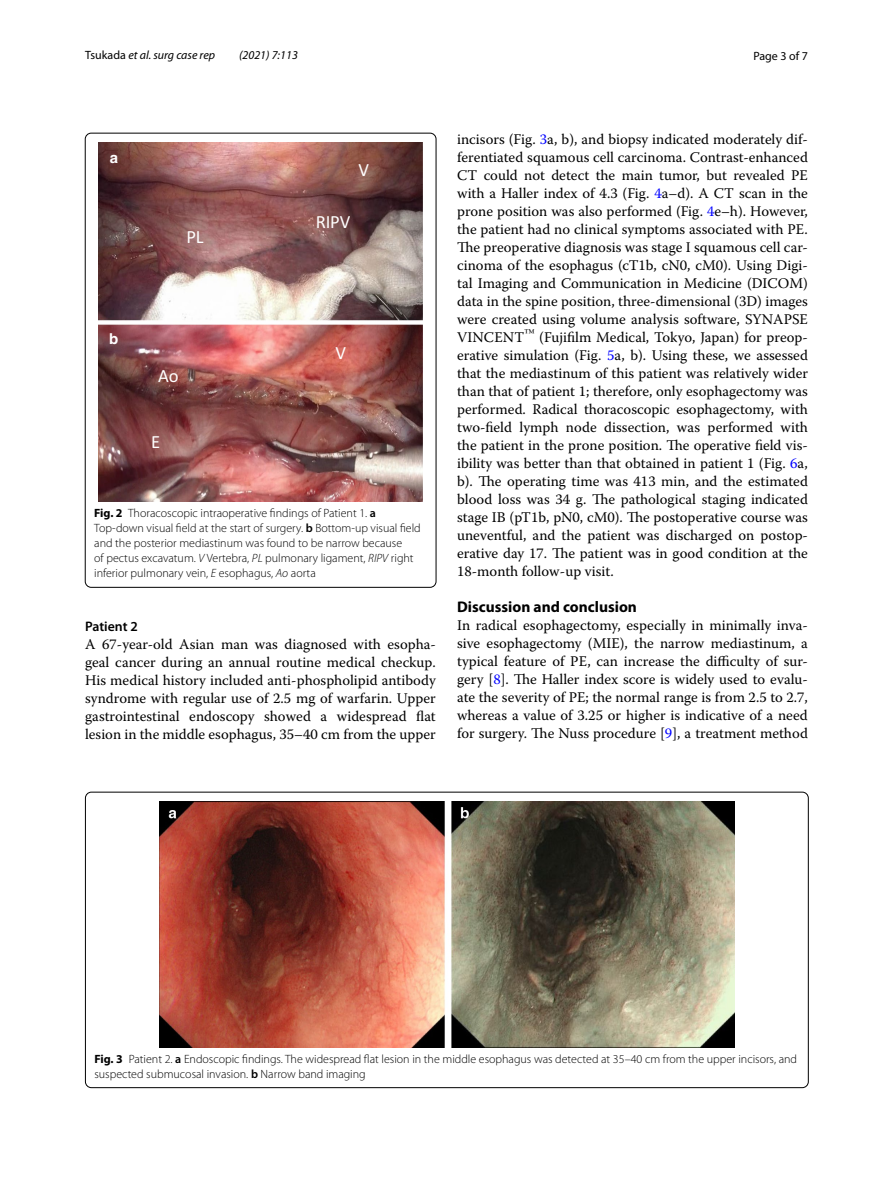
<style>
.page{position:relative;width:893px;height:1187px;background:#fff}
.page>*{position:absolute;margin:0;border:0;box-sizing:border-box;transform-origin:0 0}
.t1{font:18.6px "Calibri";letter-spacing:-.005em;color:#fff}
.t2{font:700 15.45px "Myriad Pro";color:#000}
.t3{font:15px "Helvetica Bold 2";color:#fff}
.t4{font:14.7px/18px "Warnock Pro";color:#000;text-align:justify}
.t5{font:600 13.8px "Myriad Pro";letter-spacing:-.005em;color:#000}
.t6{font:300 12px/15px "Myriad Pro";color:#000}
.t7{font:italic 12px "Myriad Pro";color:#000}
.t8{font:12px "Myriad Pro";color:#000}
.s1{font-style:normal}
.s2{font-weight:700}
.s3{font-weight:600}
.s4{font-style:italic}
.s5{color:#00f}
</style>
<div class="page">
<img style="left:99px;top:142px;width:323px;height:360px">
<img style="left:160px;top:801px;width:574px;height:246px">
<p class="t7" style="left:85px;top:48px;width:132px"><span class="s1">Tsukada</span> et al. surg case rep</p>
<p class="t7" style="left:239px;top:48px;width:60px">(2021) 7:113</p>
<p class="t8" style="left:753px;top:48px;width:56px">Page 3 of 7</p>
<p class="t3" style="left:110px;top:149px;width:10px">a</p>
<p class="t1" style="left:186px;top:225px;width:19px">PL</p>
<p class="t3" style="left:109px;top:329px;width:11px">b</p>
<p class="t1" style="left:158px;top:364px;width:22px">Ao</p>
<p class="t1" style="left:151px;top:430px;width:11px">E</p>
<p class="t1" style="left:358px;top:158px;width:12px">V</p>
<p class="t1" style="left:316px;top:210px;width:36px">RIPV</p>
<p class="t1" style="left:335px;top:341px;width:12px">V</p>
<p class="t6" style="left:94px;top:506px;width:328px"><span class="s2">Fig. 2</span> Thoracoscopic intraoperative findings of Patient 1. <span class="s3">a </span>Top-down visual field at the start of surgery. <span class="s3">b</span> Bottom-up visual field and the posterior mediastinum was found to be narrow because<br>of pectus excavatum. <span class="s4">V</span> Vertebra, <span class="s4">PL</span> pulmonary ligament, <span class="s4">RIPV</span> right inferior pulmonary vein, <span class="s4">E</span> esophagus, <span class="s4">Ao</span> aorta</p>
<p class="t5" style="left:85px;top:617px;width:54px">Patient 2</p>
<p class="t4" style="left:85px;top:635px;width:352px">A 67-year-old Asian man was diagnosed with esopha&shy;geal cancer during an annual routine medical checkup.<br>His medical history included anti-phospholipid antibody syndrome with regular use of 2.5 mg of warfarin. Upper gastrointestinal endoscopy showed a widespread flat lesion in the middle esophagus, 35–40 cm from the upper</p>
<p class="t4" style="left:457px;top:130px;width:352px">incisors (Fig. <span class="s5">3</span>a, b), and biopsy indicated moderately dif&shy;ferentiated squamous cell carcinoma. Contrast-enhanced CT could not detect the main tumor, but revealed PE with a Haller index of 4.3 (Fig. <span class="s5">4</span>a–d). A CT scan in the prone position was also performed (Fig. <span class="s5">4</span>e–h). However, the patient had no clinical symptoms associated with PE.<br>The preoperative diagnosis was stage I squamous cell car&shy;cinoma of the esophagus (cT1b, cN0, cM0). Using Digi&shy;tal Imaging and Communication in Medicine (DICOM) data in the spine position, three-dimensional (3D) images were created using volume analysis software, SYNAPSE VINCENT<sup>™</sup> (Fujifilm Medical, Tokyo, Japan) for preop&shy;erative simulation (Fig. <span class="s5">5</span>a, b). Using these, we assessed that the mediastinum of this patient was relatively wider than that of patient 1; therefore, only esophagectomy was performed. Radical thoracoscopic esophagectomy, with two-field lymph node dissection, was performed with the patient in the prone position. The operative field vis&shy;ibility was better than that obtained in patient 1 (Fig. <span class="s5">6</span>a, b). The operating time was 413 min, and the estimated blood loss was 34 g. The pathological staging indicated stage IB (pT1b, pN0, cM0). The postoperative course was uneventful, and the patient was discharged on postop&shy;erative day 17. The patient was in good condition at the 18-month follow-up visit.</p>
<p class="t2" style="left:457px;top:596px;width:181px">Discussion and conclusion</p>
<p class="t4" style="left:457px;top:616px;width:352px">In radical esophagectomy, especially in minimally inva&shy;sive esophagectomy (MIE), the narrow mediastinum, a typical feature of PE, can increase the difficulty of sur&shy;gery [<span class="s5">8</span>]. The Haller index score is widely used to evalu&shy;ate the severity of PE; the normal range is from 2.5 to 2.7, whereas a value of 3.25 or higher is indicative of a need for surgery. The Nuss procedure [<span class="s5">9</span>], a treatment method</p>
<p class="t6" style="left:94px;top:1051px;width:704px"><span class="s2">Fig. 3</span> Patient 2. <span class="s3">a</span> Endoscopic findings. The widespread flat lesion in the middle esophagus was detected at 35–40 cm from the upper incisors, and suspected submucosal invasion. <span class="s3">b</span> Narrow band imaging</p>
</div>
